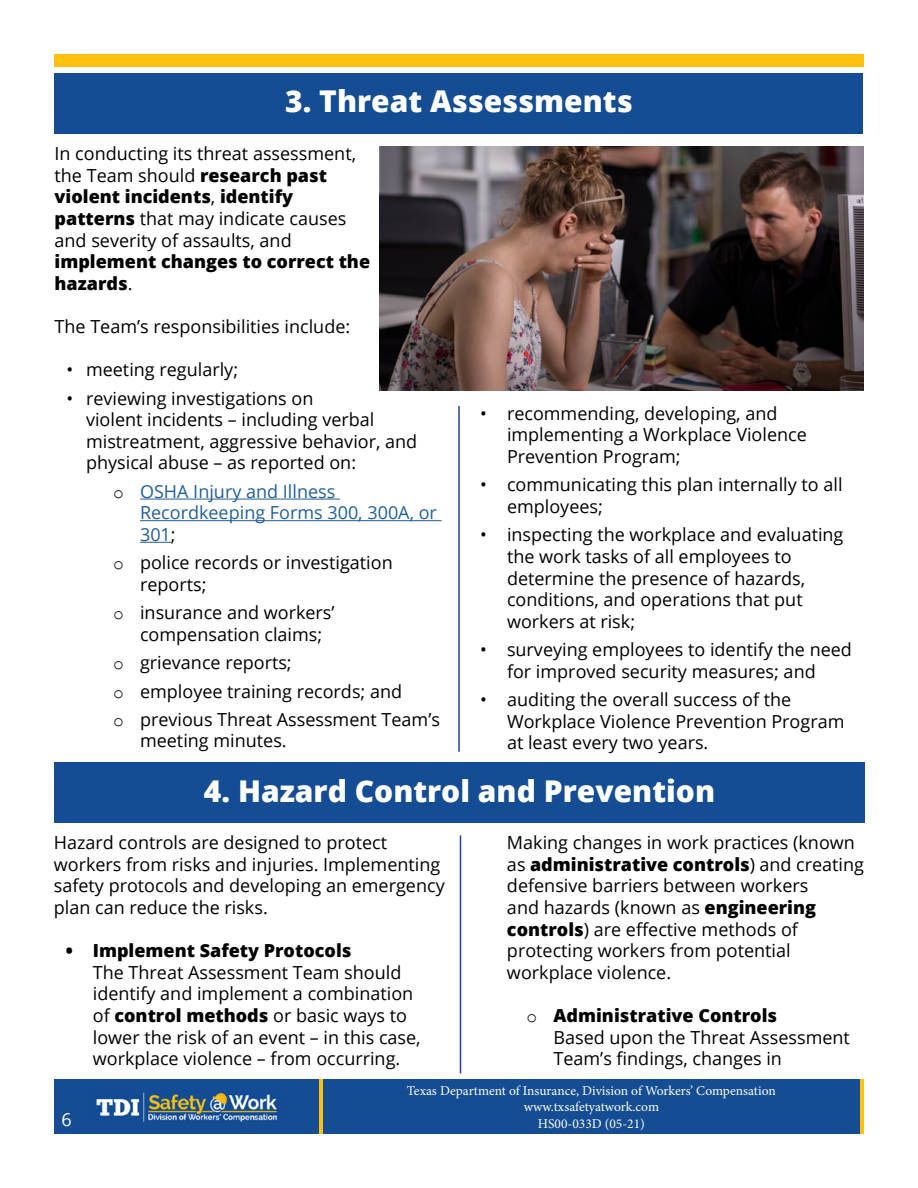
<style>
.page{position:relative;width:918px;height:1188px;background:#fff}
.page>*{position:absolute;margin:0;border:0;box-sizing:border-box;transform-origin:0 0}
.t1{font:800 30px "Open Sans";color:#fff}
.t2{font:18px/21.6px "Open Sans";color:#000}
.t3{font:18px/21.6px "Open Sans";color:#215e9e}
.t4{font:800 18px "Open Sans";color:#000}
.t5{font:18px "Open Sans";color:#fff}
.t6{font:13.5px/16.2px "Minion Pro";color:#fff;text-align:center}
.s1{font-weight:800}
.s2{font-family:"Courier New";color:#000}
.s3{color:#000}
.s4{font-family:"Courier New"}
.s5{font-family:"Courier New";font-weight:400}
</style>
<div class="page">
<div style="left:55px;top:73px;width:808px;height:61px;background:#154d94"></div>
<img style="left:379px;top:146px;width:484px;height:245px">
<div style="left:55px;top:762px;width:810px;height:61px;background:#154d94"></div>
<div style="left:54px;top:1080px;width:810px;height:54px;background:#154d94"></div>
<img style="left:96px;top:1092px;width:181px;height:30px">
<hr style="left:860px;top:1080px;width:4px;height:54px;background:#fec00f">
<hr style="left:319px;top:1080px;width:4px;height:54px;background:#fec00f">
<hr style="left:460px;top:835px;width:1px;height:239px;background:#25408f">
<hr style="left:458px;top:406px;width:2px;height:346px;background:#25408f">
<div style="left:54px;top:54px;width:810px;height:13px;background:#fec00f"></div>
<hr style="left:140px;top:499px;width:200px;height:1px;background:#215e9e">
<hr style="left:140px;top:520px;width:302px;height:1px;background:#215e9e">
<hr style="left:140px;top:542px;width:31px;height:1px;background:#215e9e">
<h3 class="t1" style="left:285px;top:78px;width:349px">3. Threat Assessments</h3>
<p class="t2" style="left:55px;top:142px;width:317px">In conducting its threat assessment, the Team should <span class="s1">research past violent incidents</span>, <span class="s1">identify patterns</span> that may indicate causes and severity of assaults, and <span class="s1">implement changes to correct the hazards</span>.</p>
<p class="t2" style="left:55px;top:315px;width:297px">The Team’s responsibilities include:</p>
<p class="t2" style="left:67px;top:358px;width:173px">• meeting regularly;</p>
<p class="t2" style="left:86px;top:387px;width:333px;text-indent:-19px">• reviewing investigations on<br>violent incidents – including verbal mistreatment, aggressive behavior, and physical abuse – as reported on:</p>
<p class="t3" style="left:140px;top:480px;width:298px;text-indent:-27px"><span class="s2">o</span> OSHA Injury and Illness<br>Recordkeeping Forms 300, 300A, or<br>301<span class="s3">;</span></p>
<p class="t2" style="left:140px;top:551px;width:254px;text-indent:-27px"><span class="s4">o</span> police records or investigation reports;</p>
<p class="t2" style="left:140px;top:601px;width:196px;text-indent:-27px"><span class="s4">o</span> insurance and workers’ compensation claims;</p>
<p class="t2" style="left:113px;top:648px;width:328px;line-height:28.3px"><span class="s4">o</span> grievance reports;<br><span class="s4">o</span> employee training records; and<br><span class="s4">o</span> previous Threat Assessment Team’s</p>
<p class="t2" style="left:140px;top:730px;width:148px">meeting minutes.</p>
<p class="t2" style="left:507px;top:402px;width:301px;text-indent:-27px">• recommending, developing, and implementing a Workplace Violence<br>Prevention Program;</p>
<p class="t2" style="left:507px;top:474px;width:337px;text-indent:-27px">• communicating this plan internally to all employees;</p>
<p class="t2" style="left:507px;top:524px;width:338px;text-indent:-27px">• inspecting the workplace and evaluating the work tasks of all employees to determine the presence of hazards, conditions, and operations that put workers at risk;</p>
<p class="t2" style="left:480px;top:638px;width:374px;text-align:center">• surveying employees to identify the need for improved security measures; and</p>
<p class="t2" style="left:507px;top:688px;width:339px;text-indent:-27px">• auditing the overall success of the<br>Workplace Violence Prevention Program at least every two years.</p>
<h3 class="t1" style="left:204px;top:769px;width:513px">4. Hazard Control and Prevention</h3>
<p class="t2" style="left:54px;top:831px;width:335px">Hazard controls are designed to protect</p>
<p class="t2" style="left:54px;top:853px;width:388px">workers from risks and injuries. Implementing</p>
<p class="t2" style="left:54px;top:875px;width:392px">safety protocols and developing an emergency plan can reduce the risks.</p>
<p class="t4" style="left:66px;top:937px;width:287px">• Implement Safety Protocols</p>
<p class="t2" style="left:93px;top:961px;width:329px">The Threat Assessment Team should identify and implement a combination of <span class="s1">control methods</span> or basic ways to lower the risk of an event – in this case, workplace violence – from occurring.</p>
<p class="t2" style="left:507px;top:831px;width:358px">Making changes in work practices (known as <span class="s1">administrative controls</span>) and creating defensive barriers between workers<br>and hazards (known as <span class="s1">engineering controls</span>) are effective methods of</p>
<p class="t2" style="left:507px;top:939px;width:285px">protecting workers from potential workplace violence.</p>
<p class="t4" style="left:526px;top:1002px;width:252px"><span class="s5">o</span> Administrative Controls</p>
<p class="t2" style="left:553px;top:1026px;width:298px">Based upon the Threat Assessment</p>
<p class="t2" style="left:553px;top:1047px;width:230px">Team’s findings, changes in</p>
<p class="t6" style="left:407px;top:1083px;width:370px">Texas Department of Insurance, Division of Workers’ Compensation www.txsafetyatwork.com</p>
<p class="t5" style="left:62px;top:1107px;width:12px">6</p>
<p class="t6" style="left:538px;top:1115px;width:109px">HS00-033D (05-21)</p>
</div>
